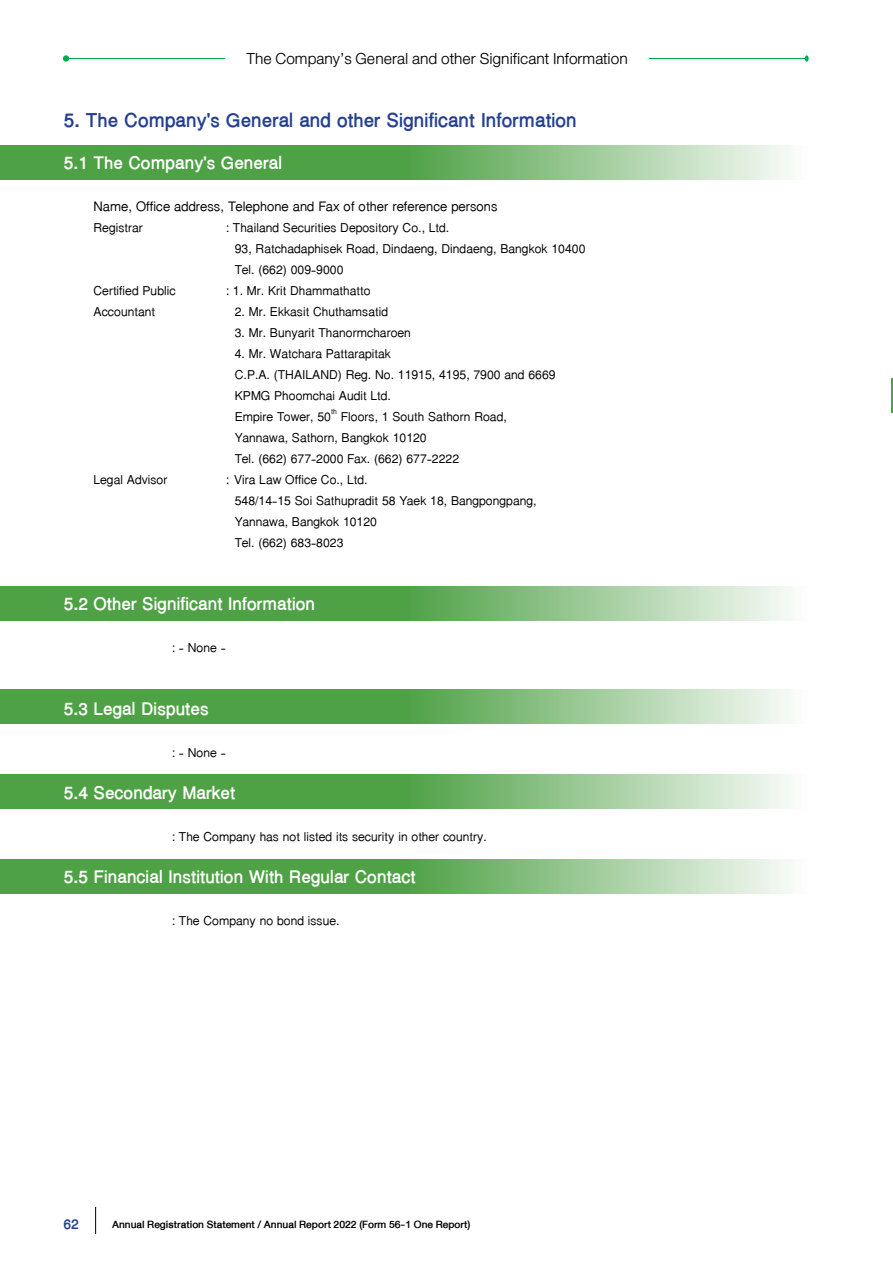
<style>
.page{position:relative;width:893px;height:1263px;background:#fff}
.page>*{position:absolute;margin:0;border:0;box-sizing:border-box;transform-origin:0 0}
.t1{font:700 33px "DB Thai Text X";color:#25408f}
.t2{font:700 30px "DB Thai Text X";color:#fff}
.t3{font:700 24px "DB Thai Text X";color:#25408f}
.t4{font:22.5px "DB Thai Text X";color:#000}
.t5{font:22.5px "DB Helvethaica X 45 Li";color:#000}
.t6{font:21px/21px "DB Thai Text X";color:#000}
.t7{font:15px "DB Helvethaica X 65 Med";color:#000}
</style>
<div class="page">
<svg style="left:95px;top:1207px;width:1px;height:27px"></svg>
<svg style="left:0;top:689px;width:790px;height:35px;background:#76b66f"></svg>
<svg style="left:0;top:774px;width:790px;height:35px;background:#76b66f"></svg>
<svg style="left:0;top:859px;width:790px;height:34px;background:#76b66f"></svg>
<svg style="left:0;top:145px;width:790px;height:34px;background:#76b66f"></svg>
<svg style="left:0;top:586px;width:790px;height:34px;background:#76b66f"></svg>
<div style="left:63px;top:55px;width:6px;height:7px;background:#00ac4e;border-radius:50%"></div>
<hr style="left:67px;top:58px;width:158px;height:1px;background:#00ac4e">
<svg style="left:805px;top:55px;width:4px;height:7px"></svg>
<hr style="left:649px;top:58px;width:157px;height:1px;background:#00ac4e">
<hr style="left:892px;top:378px;width:1px;height:35px;background:#4ea145">
<p class="t5" style="left:246px;top:46px;width:383px">The Company’s General and other Significant Information</p>
<h1 class="t1" style="left:64px;top:102px;width:515px">5. The Company's General and other Significant Information</h1>
<h2 class="t2" style="left:64px;top:146px;width:220px">5.1 The Company's General</h2>
<p class="t4" style="left:94px;top:194px;width:406px">Name, Office address, Telephone and Fax of other reference persons</p>
<p class="t6" style="left:94px;top:218px;width:51px">Registrar</p>
<p class="t6" style="left:235px;top:218px;width:352px;text-indent:-9px">: Thailand Securities Depository Co., Ltd.<br>93, Ratchadaphisek Road, Dindaeng, Dindaeng, Bangkok 10400<br>Tel. (662) 009-9000</p>
<p class="t6" style="left:94px;top:281px;width:84px">Certified Public</p>
<p class="t6" style="left:226px;top:281px;width:146px">: 1. Mr. Krit Dhammathatto</p>
<p class="t6" style="left:94px;top:302px;width:63px">Accountant</p>
<p class="t6" style="left:235px;top:302px;width:155px">2. Mr. Ekkasit Chuthamsatid</p>
<p class="t6" style="left:235px;top:323px;width:178px">3. Mr. Bunyarit Thanormcharoen</p>
<p class="t6" style="left:235px;top:344px;width:322px">4. Mr. Watchara Pattarapitak<br>C.P.A. (THAILAND) Reg. No. 11915, 4195, 7900 and 6669<br>KPMG Phoomchai Audit Ltd.<br>Empire Tower, 50<sup>th</sup> Floors, 1 South Sathorn Road, Yannawa, Sathorn, Bangkok 10120<br>Tel. (662) 677-2000 Fax. (662) 677-2222</p>
<p class="t6" style="left:94px;top:470px;width:75px">Legal Advisor</p>
<p class="t6" style="left:235px;top:470px;width:303px;text-indent:-9px">: Vira Law Office Co., Ltd.<br>548/14-15 Soi Sathupradit 58 Yaek 18, Bangpongpang,<br>Yannawa, Bangkok 10120<br>Tel. (662) 683-8023</p>
<h2 class="t2" style="left:64px;top:587px;width:253px">5.2 Other Significant Information</h2>
<p class="t6" style="left:172px;top:638px;width:56px">: - None -</p>
<h2 class="t2" style="left:64px;top:692px;width:146px">5.3 Legal Disputes</h2>
<p class="t6" style="left:172px;top:743px;width:56px">: - None -</p>
<h2 class="t2" style="left:64px;top:776px;width:173px">5.4 Secondary Market</h2>
<p class="t6" style="left:172px;top:827px;width:317px">: The Company has not listed its security in other country.</p>
<h2 class="t2" style="left:64px;top:860px;width:353px">5.5 Financial Institution With Regular Contact</h2>
<p class="t6" style="left:172px;top:911px;width:169px">: The Company no bond issue.</p>
<p class="t3" style="left:63px;top:1211px;width:17px">62</p>
<p class="t7" style="left:112px;top:1216px;width:360px">Annual Registration Statement / Annual Report 2022 (Form 56-1 One Report)</p>
</div>
